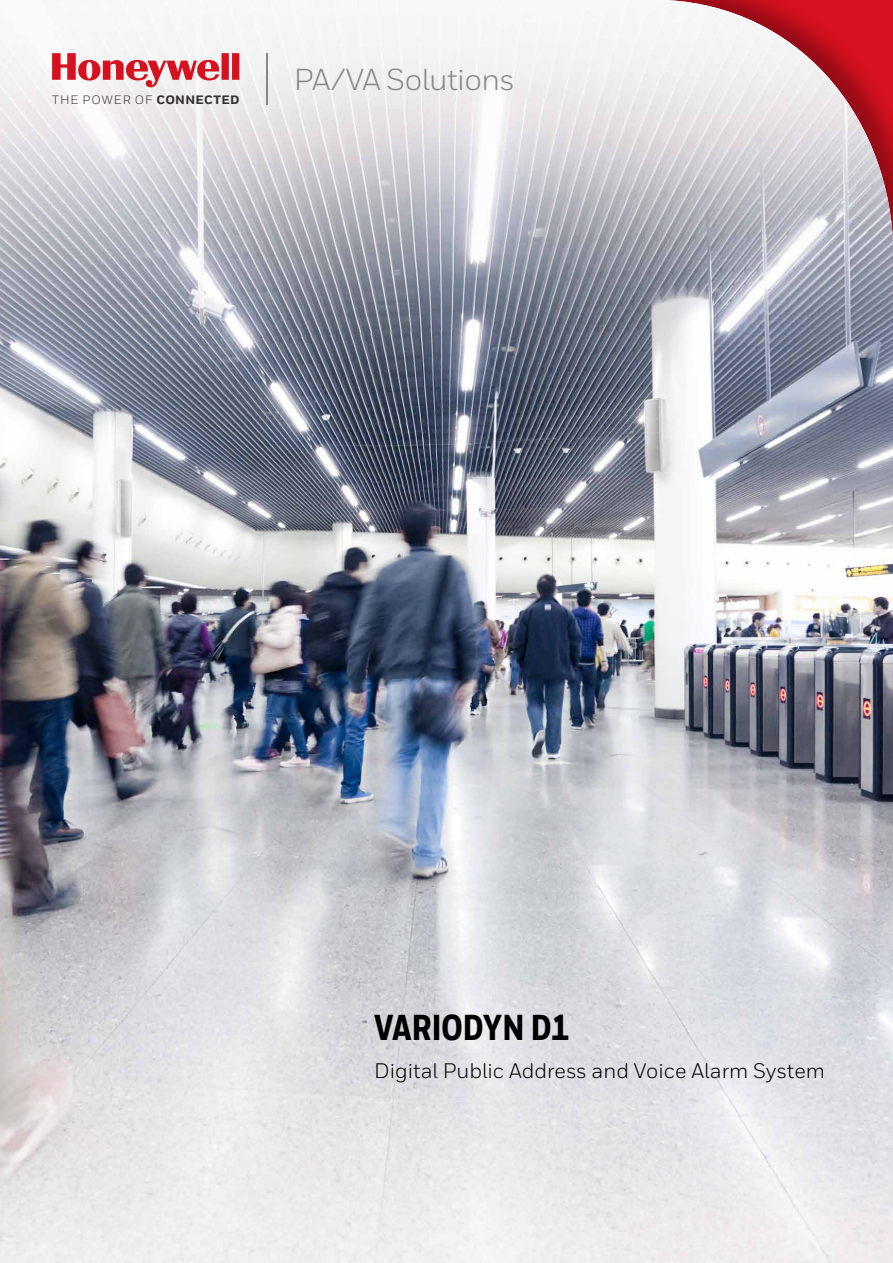
<style>
.page{position:relative;width:893px;height:1263px;background:#fff}
.page>*{position:absolute;margin:0;border:0;box-sizing:border-box;transform-origin:0 0}
.t1{font:800 36px "Honeywell Cond";letter-spacing:-.005em;color:#000}
.t2{font:30.3px "Honeywell Sans";letter-spacing:-.02em;color:#878787}
.t3{font:21px "Honeywell Sans";color:#000}
.t4{font:12.15px "Honeywell Sans";letter-spacing:.08em;color:#35312f}
.s1{font-weight:800}
</style>
<div class="page">
<img style="left:0;top:0;width:893px;height:1263px">
<hr style="left:266px;top:53px;width:1px;height:52px;background:#878787">
<svg style="left:52px;top:53px;width:187px;height:34px"></svg>
<p class="t4" style="left:52px;top:93px;width:189px">THE POWER OF <span class="s1">CONNECTED</span></p>
<h2 class="t2" style="left:294px;top:61px;width:223px">PA/VA Solutions</h2>
<h1 class="t1" style="left:374px;top:1006px;width:198px">VARIODYN D1</h1>
<p class="t3" style="left:374px;top:1058px;width:452px">Digital Public Address and Voice Alarm System</p>
</div>
